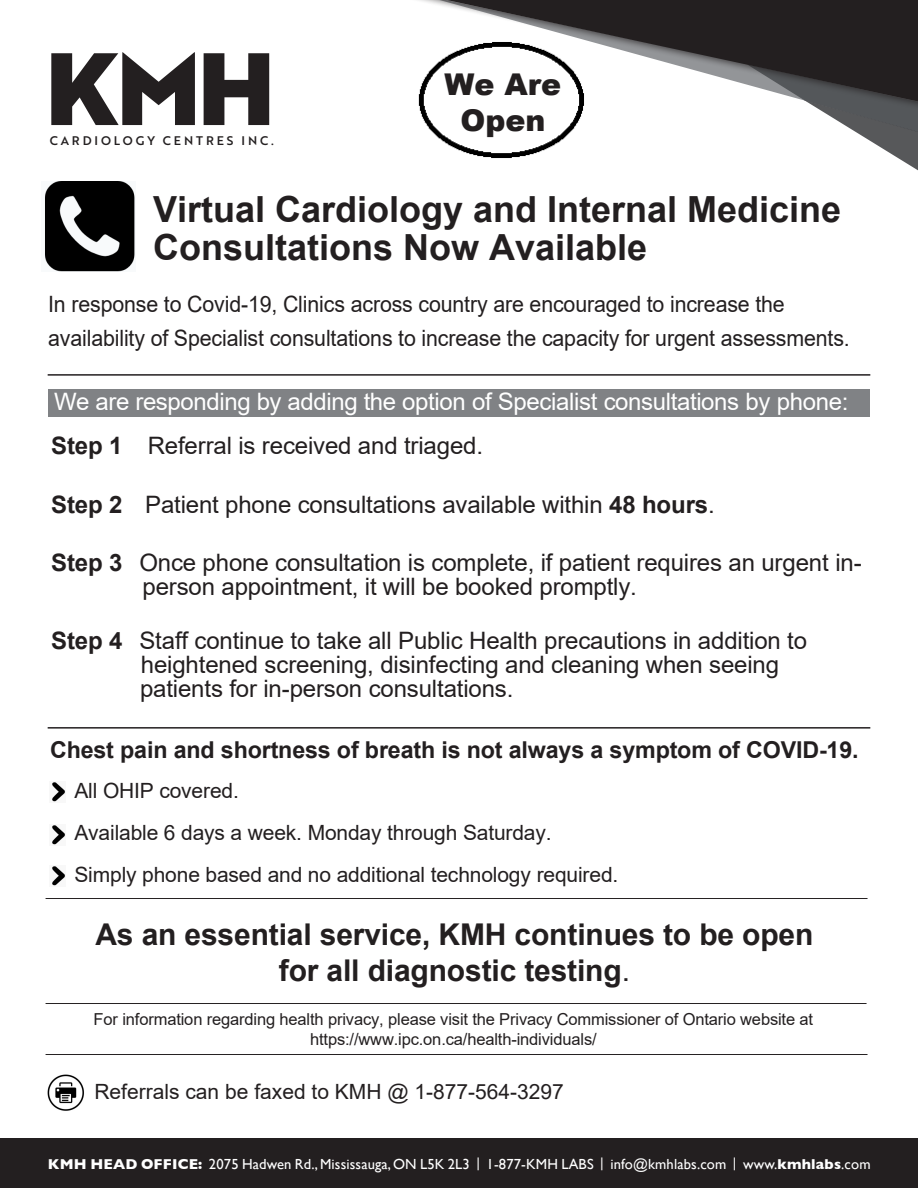
<style>
.page{position:relative;width:918px;height:1188px;background:#fff}
.page>*{position:absolute;margin:0;border:0;box-sizing:border-box;transform-origin:0 0}
.t1{font:99.75px "Brother 1816 Black";color:#231f20}
.t2{font:700 36px/38.4px "Arial";color:#231f20}
.t3{font:700 30px/36px "Arial";letter-spacing:-.005em;color:#231f20;text-align:center}
.t4{font:900 30px/36px "Arial";color:#231f20;text-align:center}
.t5{font:24px/24px "Arial";letter-spacing:-.005em;color:#231f20}
.t6{font:24px "Arial";letter-spacing:-.015em;color:#fff}
.t7{font:700 23.25px "Arial";letter-spacing:-.005em;color:#231f20}
.t8{font:22.5px/33.8px "Arial";letter-spacing:-.005em;color:#231f20;scale:.95 1}
.t9{font:21px/42px "Arial";letter-spacing:-.005em;color:#231f20}
.t10{font:16.5px/19.8px "Arial";letter-spacing:-.01em;color:#231f20;text-align:center}
.t11{font:14.55px "Gill Sans";letter-spacing:.01em;color:#fff}
.t12{font:12.15px "Brother 1816 Medium";letter-spacing:.24em;color:#231f20}
.s1{font-weight:700}
.s2{font-weight:400}
.s3{font-size:13.8px}
</style>
<div class="page">
<div style="left:48px;top:389px;width:822px;height:28px;background:#808285"></div>
<svg style="left:857px;top:133px;width:61px;height:37px"></svg>
<div style="left:0;top:1138px;width:918px;height:50px;background:#231f20"></div>
<svg style="left:831px;top:117px;width:87px;height:16px"></svg>
<div style="left:394px;top:0;width:524px;height:117px;background:#231f20;opacity:.65"></div>
<svg style="left:447px;top:0;width:471px;height:101px;fill:#231f20"></svg>
<hr style="left:48px;top:727px;width:822px;height:2px;background:#231f20">
<hr style="left:48px;top:374px;width:822px;height:2px;background:#231f20">
<hr style="left:46px;top:1003px;width:821px;height:1px;background:#231f20">
<hr style="left:46px;top:1054px;width:822px;height:1px;background:#231f20">
<img style="left:45px;top:182px;width:90px;height:89px">
<img style="left:47px;top:1075px;width:37px;height:36px">
<img style="left:52px;top:782px;width:14px;height:20px">
<img style="left:52px;top:866px;width:14px;height:20px">
<img style="left:52px;top:825px;width:14px;height:20px">
<img style="left:410px;top:41px;width:175px;height:117px">
<hr style="left:46px;top:898px;width:822px;height:1px;background:#231f20">
<p class="t1" style="left:45px;top:12px;width:232px">KMH</p>
<p class="t12" style="left:50px;top:131px;width:226px">CARDIOLOGY CENTRES INC.</p>
<p class="t4" style="left:445px;top:65px;width:118px">We Are<br>Open</p>
<p class="t2" style="left:153px;top:190px;width:690px">Virtual Cardiology and Internal Medicine<br>Consultations Now Available</p>
<p class="t8" style="left:48px;top:287px;width:845px">In response to Covid-19, Clinics across country are encouraged to increase the availability of Specialist consultations to increase the capacity for urgent assessments.</p>
<p class="t6" style="left:54px;top:385px;width:796px">We are responding by adding the option of Specialist consultations by phone:</p>
<p class="t5" style="left:51px;top:433px;width:433px"><span class="s1">Step 1</span> Referral is received and triaged.</p>
<p class="t5" style="left:51px;top:492px;width:665px"><span class="s1">Step 2</span> Patient phone consultations available within <span class="s1">48 hours</span>.</p>
<p class="t5" style="left:143px;top:551px;width:721px;text-indent:-91px"><span class="s1">Step 3</span> Once phone consultation is complete, if patient requires an urgent in&shy;person appointment, it will be booked promptly.</p>
<p class="t5" style="left:140px;top:629px;width:669px;text-indent:-89px"><span class="s1">Step 4</span> Staff continue to take all Public Health precautions in addition to heightened screening, disinfecting and cleaning when seeing patients for in-person consultations.</p>
<p class="t7" style="left:50px;top:734px;width:810px">Chest pain and shortness of breath is not always a symptom of COVID-19.</p>
<p class="t9" style="left:74px;top:769px;width:545px">All OHIP covered.<br>Available 6 days a week. Monday through Saturday.<br>Simply phone based and no additional technology required.</p>
<p class="t3" style="left:95px;top:917px;width:720px">As an essential service, KMH continues to be open for all diagnostic testing<span class="s2">.</span></p>
<p class="t10" style="left:94px;top:1010px;width:721px">For information regarding health privacy, please visit the Privacy Commissioner of Ontario website at https://www.ipc.on.ca/health-individuals/</p>
<p class="t9" style="left:94px;top:1070px;width:471px">Referrals can be faxed to KMH @ 1-877-564-3297</p>
<p class="t11" style="left:48px;top:1155px;width:824px"><span class="s1">KMH HEAD OFFICE:</span> 2075 Hadwen Rd., Mississauga, ON L5K 2L3 <span class="s3">|</span> 1-877-KMH LABS <span class="s3">|</span> info@kmhlabs.com <span class="s3">|</span> www.<span class="s1">kmhlabs</span>.com</p>
</div>
